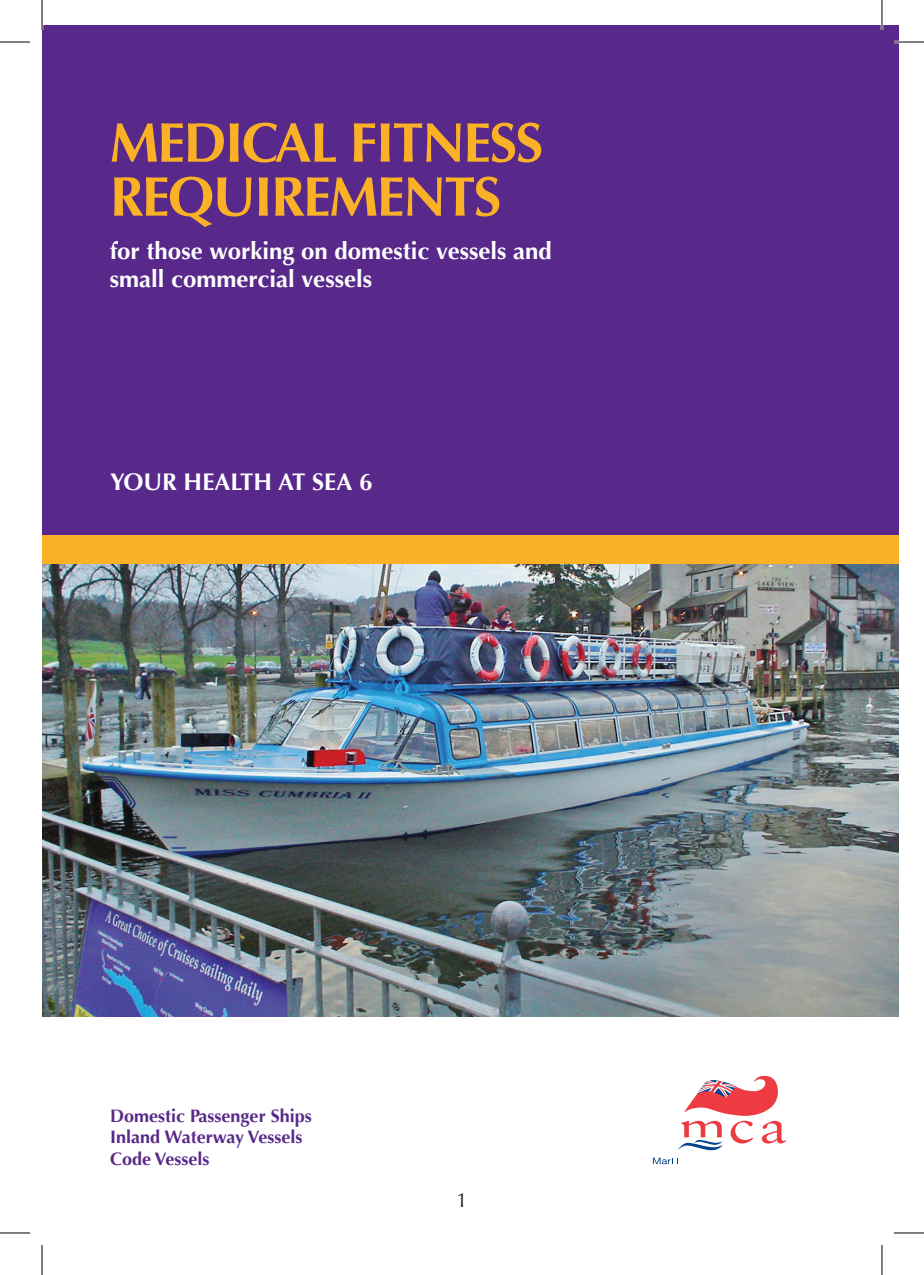
<style>
.page{position:relative;width:924px;height:1275px;background:#fff}
.page>*{position:absolute;margin:0;border:0;box-sizing:border-box;transform-origin:0 0}
.t1{font:700 56px/54px "Optima";letter-spacing:-.03em;color:#fbb126}
.t2{font:700 24px/28.8px "Optima";color:#fff}
.t3{font:20px "Optima";color:#231f20}
.t4{font:700 18px/21.6px "Optima";color:#58298a}
</style>
<div class="page">
<svg style="left:652px;top:1157px;width:26px;height:7px"></svg>
<svg style="left:678px;top:1076px;width:107px;height:74px"></svg>
<hr style="left:0;top:42px;width:30px;height:1px;background:#000">
<hr style="left:0;top:1232px;width:30px;height:1px;background:#000">
<hr style="left:893px;top:1232px;width:30px;height:1px;background:#000">
<hr style="left:42px;top:1245px;width:1px;height:30px;background:#000">
<hr style="left:881px;top:1245px;width:1px;height:30px;background:#000">
<img style="left:42px;top:564px;width:856px;height:452px">
<div style="left:42px;top:25px;width:856px;height:520px;background:#58298a"></div>
<div style="left:42px;top:535px;width:856px;height:29px;background:#fbb126"></div>
<hr style="left:893px;top:41px;width:30px;height:2px;background:#fff">
<hr style="left:880px;top:0;width:2px;height:30px;background:#fff">
<hr style="left:893px;top:42px;width:30px;height:1px;background:#000">
<hr style="left:42px;top:0;width:1px;height:30px;background:#000">
<hr style="left:881px;top:0;width:1px;height:30px;background:#000">
<p class="t1" style="left:110px;top:116px;width:435px">MEDICAL FITNESS<br>REQUIREMENTS</p>
<p class="t2" style="left:110px;top:236px;width:443px">for those working on domestic vessels and small commercial vessels</p>
<p class="t2" style="left:110px;top:468px;width:263px">YOUR HEALTH AT SEA 6</p>
<p class="t4" style="left:110px;top:1105px;width:203px">Domestic Passenger Ships<br>Inland Waterway Vessels<br>Code Vessels</p>
<p class="t3" style="left:456px;top:1189px;width:13px">1</p>
</div>
